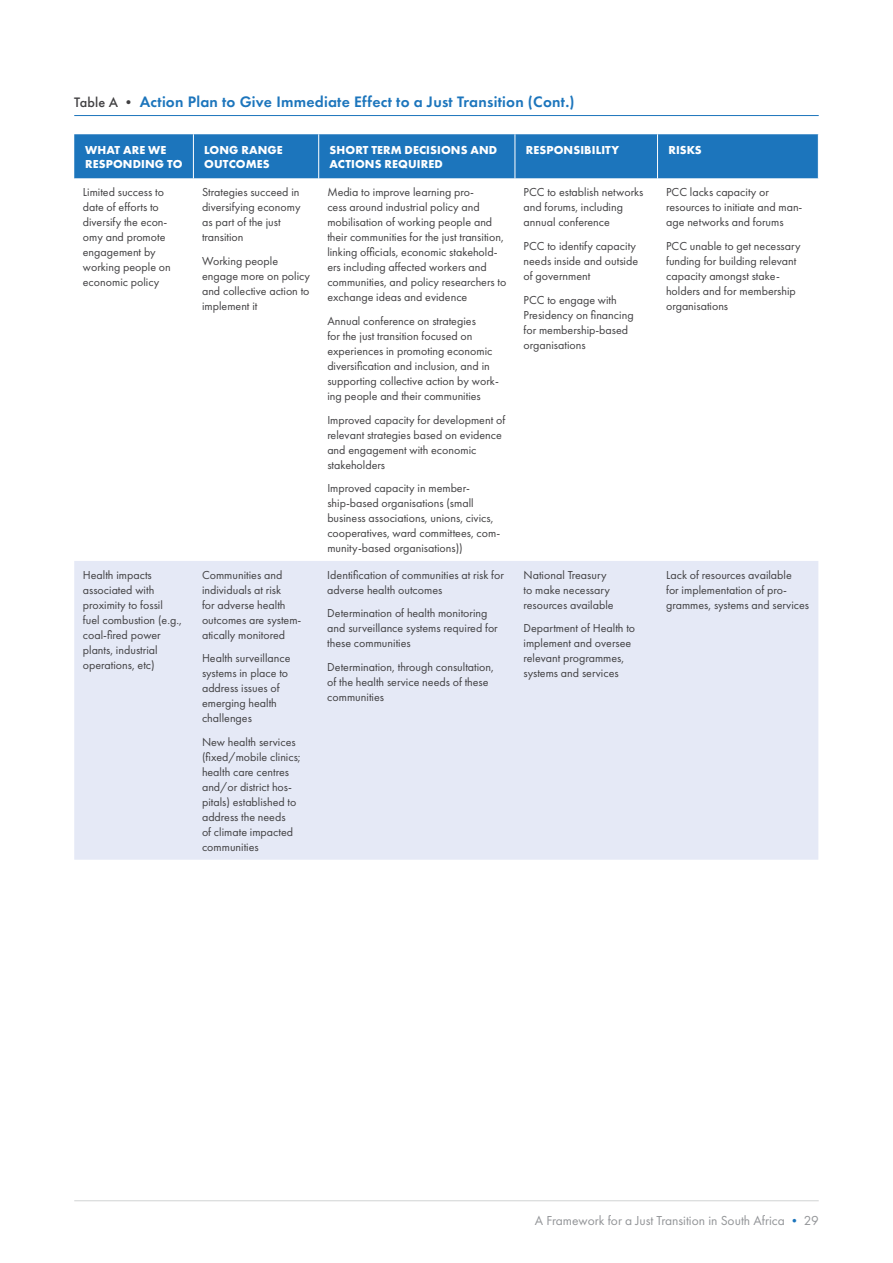
<style>
.page{position:relative;width:893px;height:1263px;background:#fff}
.page>*{position:absolute;margin:0;border:0;box-sizing:border-box;transform-origin:0 0}
.t1{font:600 15.75px "Futura PT";letter-spacing:.015em;color:#1c75bc}
.t2{font:13.5px "Futura PT";color:#939598}
.t3{font:12px/15px "Futura PT";color:#414042}
.t4{font:700 12px/13.5px "Futura PT";letter-spacing:.01em;color:#fff}
.s1{font-weight:500;font-size:14.25px;color:#414042}
.s2{font-weight:700;font-size:12.75px;color:#1c75bc}
</style>
<div class="page">
<hr style="left:74px;top:1200px;width:745px;height:1px;background:#d1d3d4">
<div style="left:74px;top:134px;width:744px;height:45px;background:#1c75bc"></div>
<div style="left:74px;top:561px;width:744px;height:299px;background:#e5e9f6"></div>
<hr style="left:193px;top:134px;width:1px;height:45px;background:#fff">
<hr style="left:318px;top:134px;width:1px;height:45px;background:#fff">
<hr style="left:515px;top:134px;width:1px;height:45px;background:#fff">
<hr style="left:657px;top:134px;width:1px;height:45px;background:#fff">
<hr style="left:74px;top:115px;width:745px;height:1px;background:#1c75bc">
<h1 class="t1" style="left:74px;top:91px;width:502px"><span class="s1">Table A •</span> Action Plan to Give Immediate Effect to a Just Transition (Cont.)</h1>
<p class="t4" style="left:85px;top:143px;width:99px">WHAT ARE WE<br>RESPONDING TO</p>
<p class="t4" style="left:204px;top:143px;width:80px">LONG RANGE<br>OUTCOMES</p>
<p class="t4" style="left:330px;top:143px;width:169px">SHORT TERM DECISIONS AND<br>ACTIONS REQUIRED</p>
<p class="t4" style="left:526px;top:143px;width:95px">RESPONSIBILITY</p>
<p class="t4" style="left:668px;top:143px;width:35px">RISKS</p>
<p class="t3" style="left:83px;top:185px;width:90px">Limited success to date of efforts to diversify the econ&shy;omy and promote engagement by working people on economic policy</p>
<p class="t3" style="left:202px;top:185px;width:100px">Strategies succeed in diversifying economy as part of the just transition</p>
<p class="t3" style="left:327px;top:185px;width:180px">Media to improve learning pro-<br>cess around industrial policy and mobilisation of working people and their communities for the just transition, linking officials, economic stakehold&shy;ers including affected workers and communities, and policy researchers to exchange ideas and evidence</p>
<p class="t3" style="left:327px;top:313px;width:173px">Annual conference on strategies<br>for the just transition focused on experiences in promoting economic diversification and inclusion, and in supporting collective action by work&shy;ing people and their communities</p>
<p class="t3" style="left:327px;top:412px;width:179px">Improved capacity for development of relevant strategies based on evidence and engagement with economic stakeholders</p>
<p class="t3" style="left:327px;top:481px;width:174px">Improved capacity in member&shy;ship-based organisations (small business associations, unions, civics, cooperatives, ward committees, com&shy;munity-based organisations))</p>
<p class="t3" style="left:524px;top:185px;width:121px">PCC to establish networks and forums, including annual conference</p>
<p class="t3" style="left:524px;top:238px;width:116px">PCC to identify capacity needs inside and outside of government</p>
<p class="t3" style="left:524px;top:292px;width:112px">PCC to engage with<br>Presidency on financing for membership-based organisations</p>
<p class="t3" style="left:666px;top:185px;width:138px">PCC lacks capacity or resources to initiate and man&shy;age networks and forums</p>
<p class="t3" style="left:666px;top:238px;width:136px">PCC unable to get necessary funding for building relevant capacity amongst stake&shy;holders and for membership organisations</p>
<p class="t3" style="left:202px;top:253px;width:109px">Working people engage more on policy and collective action to implement it</p>
<p class="t3" style="left:83px;top:567px;width:101px">Health impacts associated with proximity to fossil fuel combustion (e.g., coal-fired power plants, industrial operations, etc)</p>
<p class="t3" style="left:202px;top:567px;width:101px">Communities and individuals at risk<br>for adverse health outcomes are system&shy;atically monitored</p>
<p class="t3" style="left:202px;top:651px;width:90px">Health surveillance systems in place to address issues of emerging health challenges</p>
<p class="t3" style="left:202px;top:734px;width:100px">New health services (fixed/mobile clinics; health care centres and/or district hos&shy;pitals) established to address the needs<br>of climate impacted communities</p>
<p class="t3" style="left:327px;top:567px;width:178px">Identification of communities at risk for adverse health outcomes</p>
<p class="t3" style="left:327px;top:606px;width:172px">Determination of health monitoring and surveillance systems required for these communities</p>
<p class="t3" style="left:327px;top:659px;width:168px">Determination, through consultation, of the health service needs of these communities</p>
<p class="t3" style="left:524px;top:567px;width:92px">National Treasury to make necessary resources available</p>
<p class="t3" style="left:524px;top:621px;width:113px">Department of Health to implement and oversee relevant programmes, systems and services</p>
<p class="t3" style="left:666px;top:567px;width:145px">Lack of resources available<br>for implementation of pro&shy;grammes, systems and services</p>
<p class="t2" style="left:535px;top:1213px;width:285px">A Framework for a Just Transition in South Africa <span class="s2">•</span> 29</p>
</div>
